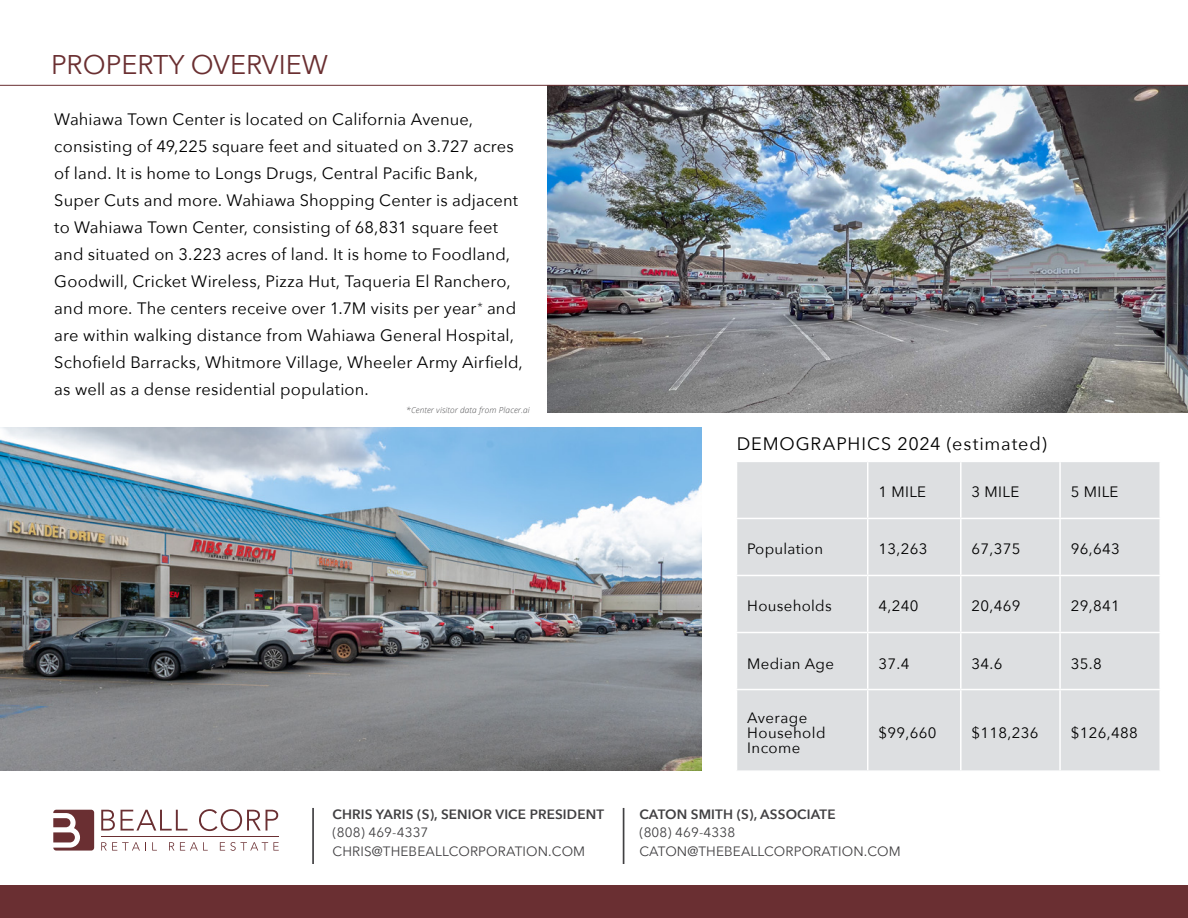
<style>
.page{position:relative;width:1188px;height:918px;background:#fff}
.page>*{position:absolute;margin:0;border:0;box-sizing:border-box;transform-origin:0 0}
.t1{font:27px "Avenir Next";color:#6a2f31}
.t2{font:18px "Avenir Next";letter-spacing:.05em;color:#000}
.t3{font:16.5px/27px "Avenir Next";letter-spacing:.01em;color:#000}
.t4{font:15px/15px "Avenir Next";letter-spacing:.02em;color:#000}
.t5{font:13.5px "Avenir Next";letter-spacing:.01em;color:#414042}
.t6{font:600 13.5px "Avenir Next";letter-spacing:.01em;color:#414042}
.t7{font:italic 300 8.25px "Open Sans";letter-spacing:.015em;color:#4c4c4e}
</style>
<div class="page">
<img style="left:547px;top:86px;width:641px;height:326px">
<hr style="left:0;top:85px;width:1188px;height:1px;background:#6a2f31">
<img style="left:0;top:428px;width:702px;height:342px">
<div style="left:737px;top:462px;width:423px;height:308px;background:#dddfe1"></div>
<hr style="left:867px;top:462px;width:1px;height:56px;background:#fff">
<hr style="left:960px;top:462px;width:2px;height:56px;background:#fff">
<hr style="left:1059px;top:462px;width:2px;height:56px;background:#fff">
<hr style="left:736px;top:518px;width:132px;height:1px;background:#fff">
<hr style="left:868px;top:518px;width:93px;height:1px;background:#fff">
<hr style="left:867px;top:519px;width:1px;height:56px;background:#fff">
<hr style="left:961px;top:518px;width:99px;height:1px;background:#fff">
<hr style="left:960px;top:519px;width:2px;height:56px;background:#fff">
<hr style="left:1060px;top:518px;width:101px;height:1px;background:#fff">
<hr style="left:1059px;top:519px;width:2px;height:56px;background:#fff">
<hr style="left:736px;top:575px;width:132px;height:1px;background:#fff">
<hr style="left:868px;top:575px;width:93px;height:1px;background:#fff">
<hr style="left:867px;top:576px;width:1px;height:56px;background:#fff">
<hr style="left:961px;top:575px;width:99px;height:1px;background:#fff">
<hr style="left:960px;top:576px;width:2px;height:56px;background:#fff">
<hr style="left:1060px;top:575px;width:101px;height:1px;background:#fff">
<hr style="left:1059px;top:576px;width:2px;height:56px;background:#fff">
<hr style="left:736px;top:632px;width:132px;height:1px;background:#fff">
<hr style="left:868px;top:632px;width:93px;height:1px;background:#fff">
<hr style="left:867px;top:633px;width:1px;height:56px;background:#fff">
<hr style="left:961px;top:632px;width:99px;height:1px;background:#fff">
<hr style="left:960px;top:633px;width:2px;height:56px;background:#fff">
<hr style="left:1060px;top:632px;width:101px;height:1px;background:#fff">
<hr style="left:1059px;top:633px;width:2px;height:56px;background:#fff">
<hr style="left:736px;top:689px;width:132px;height:1px;background:#fff">
<hr style="left:868px;top:689px;width:93px;height:1px;background:#fff">
<hr style="left:867px;top:690px;width:1px;height:80px;background:#fff">
<hr style="left:961px;top:689px;width:99px;height:1px;background:#fff">
<hr style="left:960px;top:690px;width:2px;height:80px;background:#fff">
<hr style="left:1060px;top:689px;width:101px;height:1px;background:#fff">
<hr style="left:1059px;top:690px;width:2px;height:80px;background:#fff">
<svg style="left:53px;top:810px;width:41px;height:41px"></svg>
<svg style="left:101px;top:810px;width:14px;height:21px"></svg>
<svg style="left:121px;top:810px;width:67px;height:21px"></svg>
<svg style="left:199px;top:809px;width:79px;height:22px"></svg>
<svg style="left:101px;top:842px;width:45px;height:9px"></svg>
<svg style="left:152px;top:842px;width:5px;height:9px"></svg>
<svg style="left:169px;top:842px;width:5px;height:9px"></svg>
<svg style="left:180px;top:842px;width:28px;height:9px"></svg>
<svg style="left:220px;top:842px;width:59px;height:9px"></svg>
<hr style="left:101px;top:836px;width:177px;height:1px;background:#6a2f32">
<div style="left:0;top:885px;width:1188px;height:33px;background:#6a2f32"></div>
<hr style="left:312px;top:808px;width:2px;height:56px;background:#414042">
<hr style="left:623px;top:808px;width:1px;height:56px;background:#414042">
<p class="t1" style="left:51px;top:41px;width:279px">PROPERTY OVERVIEW</p>
<p class="t3" style="left:54px;top:105px;width:470px">Wahiawa Town Center is located on California Avenue, consisting of 49,225 square feet and situated on 3.727 acres of land. It is home to Longs Drugs, Central Pacific Bank, Super Cuts and more. Wahiawa Shopping Center is adjacent to Wahiawa Town Center, consisting of 68,831 square feet and situated on 3.223 acres of land. It is home to Foodland, Goodwill, Cricket Wireless, Pizza Hut, Taqueria El Ranchero, and more. The centers receive over 1.7M visits per year<sup>*</sup> and are within walking distance from Wahiawa General Hospital, Schofield Barracks, Whitmore Village, Wheeler Army Airfield, as well as a dense residential population.</p>
<p class="t7" style="left:406px;top:404px;width:125px">*Center visitor data from Placer.ai</p>
<p class="t6" style="left:333px;top:802px;width:273px">CHRIS YARIS (S), SENIOR VICE PRESIDENT</p>
<p class="t5" style="left:333px;top:821px;width:97px">(808) 469-4337</p>
<p class="t5" style="left:333px;top:840px;width:254px">CHRIS@THEBEALLCORPORATION.COM</p>
<p class="t2" style="left:737px;top:428px;width:312px">DEMOGRAPHICS 2024 (estimated)</p>
<p class="t4" style="left:879px;top:484px;width:49px">1 MILE</p>
<p class="t4" style="left:972px;top:484px;width:49px">3 MILE</p>
<p class="t4" style="left:1071px;top:484px;width:49px">5 MILE</p>
<p class="t4" style="left:747px;top:541px;width:77px">Population</p>
<p class="t4" style="left:879px;top:541px;width:50px">13,263</p>
<p class="t4" style="left:972px;top:541px;width:50px">67,375</p>
<p class="t4" style="left:1071px;top:541px;width:50px">96,643</p>
<p class="t4" style="left:747px;top:598px;width:86px">Households</p>
<p class="t4" style="left:879px;top:598px;width:41px">4,240</p>
<p class="t4" style="left:972px;top:598px;width:50px">20,469</p>
<p class="t4" style="left:1071px;top:598px;width:50px">29,841</p>
<p class="t4" style="left:747px;top:655px;width:88px">Median Age</p>
<p class="t4" style="left:879px;top:655px;width:32px">37.4</p>
<p class="t4" style="left:972px;top:655px;width:32px">34.6</p>
<p class="t4" style="left:1071px;top:655px;width:32px">35.8</p>
<p class="t4" style="left:747px;top:709px;width:80px">Average<br>Household</p>
<p class="t4" style="left:747px;top:739px;width:54px">Income</p>
<p class="t4" style="left:879px;top:724px;width:59px">$99,660</p>
<p class="t4" style="left:972px;top:724px;width:68px">$118,236</p>
<p class="t4" style="left:1071px;top:724px;width:68px">$126,488</p>
<p class="t6" style="left:639px;top:802px;width:198px">CATON SMITH (S), ASSOCIATE</p>
<p class="t5" style="left:639px;top:821px;width:97px">(808) 469-4338</p>
<p class="t5" style="left:639px;top:840px;width:263px">CATON@THEBEALLCORPORATION.COM</p>
</div>
